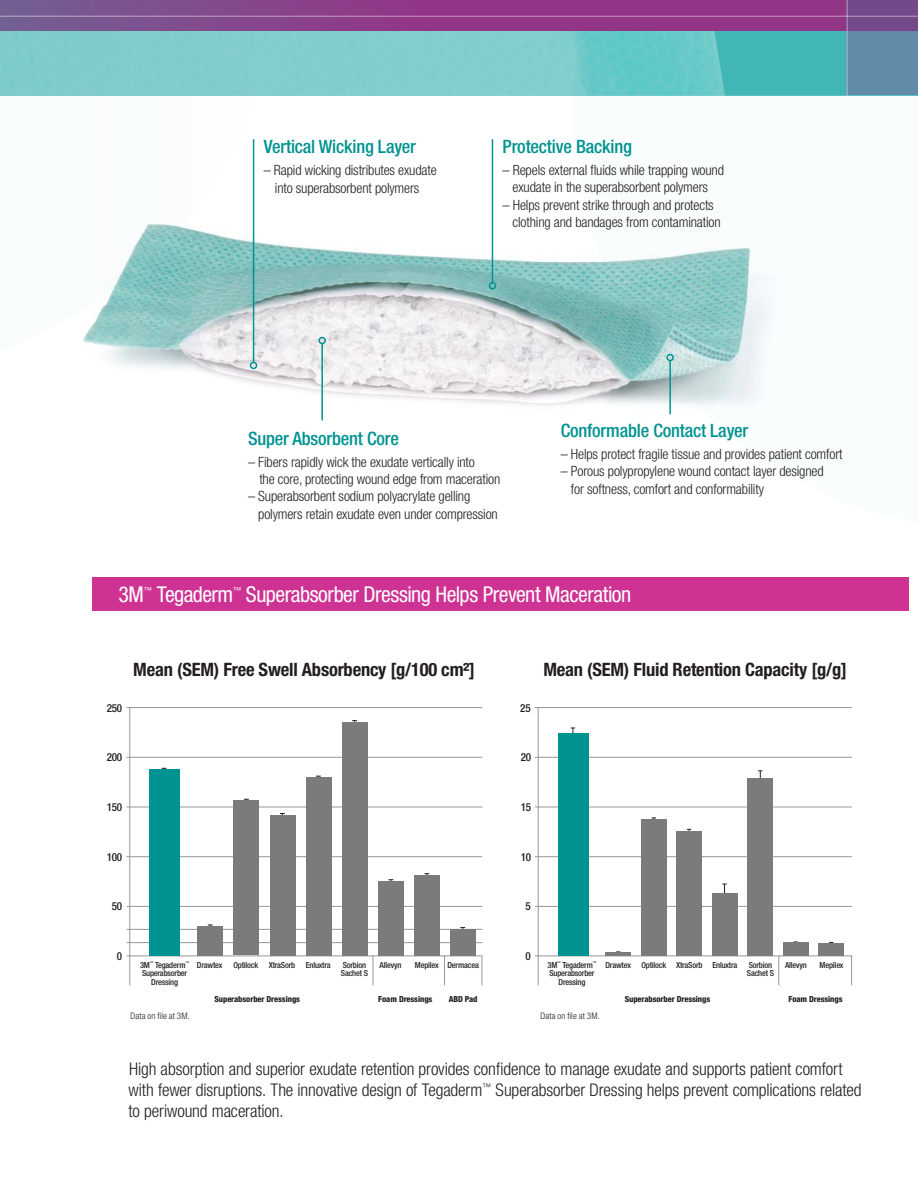
<style>
.page{position:relative;width:918px;height:1188px;background:#fff}
.page>*{position:absolute;margin:0;border:0;box-sizing:border-box;transform-origin:0 0}
.t1{font:condensed 21.9px "Helvetica Neue";letter-spacing:-.02em;color:#fff}
.t2{font:500 condensed 18.45px "Helvetica Neue";letter-spacing:-.01em;color:#009391}
.t3{font:700 condensed 18.45px "Helvetica Neue";letter-spacing:-.01em;color:#241f1f}
.t4{font:300 condensed 17.4px/21.3px "Helvetica Neue";letter-spacing:-.005em;color:#241f1f}
.t5{font:300 condensed 14.1px/17.2px "Helvetica Neue";letter-spacing:-.01em;color:#241f1f}
.t6{font:500 condensed 11.1px "Helvetica Neue";letter-spacing:-.02em;color:#241f1f}
.t7{font:300 condensed 9px "Helvetica Neue";letter-spacing:.01em;color:#241f1f}
.t8{font:500 condensed 8.4px/8.9px "Helvetica Neue";letter-spacing:-.02em;color:#241f1f;text-align:center}
.t9{font:800 condensed 8.4px "Helvetica Neue";letter-spacing:-.01em;color:#241f1f}
.t10{font:condensed 8.25px "Helvetica Neue";color:#fff}
</style>
<div class="page">
<svg style="left:571px;top:728px;width:4px;height:5px"></svg>
<svg style="left:722px;top:884px;width:5px;height:9px"></svg>
<svg style="left:758px;top:770px;width:4px;height:8px"></svg>
<svg style="left:778px;top:956px;width:1px;height:29px"></svg>
<hr style="left:538px;top:707px;width:1px;height:249px;background:#969698">
<hr style="left:535px;top:955px;width:317px;height:1px;background:#969698">
<svg style="left:538px;top:956px;width:1px;height:29px"></svg>
<hr style="left:851px;top:955px;width:1px;height:30px;background:#969698">
<hr style="left:129px;top:707px;width:1px;height:249px;background:#969698">
<hr style="left:127px;top:955px;width:355px;height:1px;background:#969698">
<svg style="left:372px;top:956px;width:1px;height:29px"></svg>
<svg style="left:129px;top:956px;width:1px;height:29px"></svg>
<svg style="left:444px;top:956px;width:1px;height:29px"></svg>
<svg style="left:481px;top:956px;width:1px;height:29px"></svg>
<svg style="left:0;top:0;width:918px;height:96px;fill:#80cac9"></svg>
<div style="left:846px;top:0;width:72px;height:30px;background:#724989"></div>
<div style="left:846px;top:30px;width:72px;height:65px;background:#618ca8"></div>
<hr style="left:0;top:16px;width:918px;height:1px;background:#fff">
<hr style="left:847px;top:0;width:1px;height:97px;background:#fff">
<img style="left:83px;top:225px;width:667px;height:180px">
<hr style="left:669px;top:361px;width:2px;height:53px;background:#009391">
<div style="left:666px;top:354px;width:8px;height:7px;border:2px solid #009391;border-radius:50%"></div>
<hr style="left:321px;top:344px;width:2px;height:76px;background:#009391">
<div style="left:318px;top:337px;width:8px;height:7px;border:2px solid #009391;border-radius:50%"></div>
<hr style="left:492px;top:140px;width:1px;height:143px;background:#009391">
<div style="left:489px;top:282px;width:7px;height:8px;border:2px solid #009391;border-radius:50%"></div>
<hr style="left:253px;top:140px;width:1px;height:222px;background:#009391">
<div style="left:250px;top:362px;width:7px;height:7px;border:2px solid #009391;border-radius:50%"></div>
<hr style="left:535px;top:906px;width:317px;height:1px;background:#969698">
<hr style="left:535px;top:856px;width:317px;height:1px;background:#969698">
<hr style="left:535px;top:807px;width:317px;height:1px;background:#969698">
<hr style="left:535px;top:757px;width:317px;height:1px;background:#969698">
<hr style="left:535px;top:707px;width:317px;height:1px;background:#969698">
<hr style="left:127px;top:906px;width:355px;height:1px;background:#969698">
<hr style="left:127px;top:929px;width:355px;height:1px;background:#969698">
<hr style="left:127px;top:942px;width:355px;height:1px;background:#969698">
<hr style="left:127px;top:856px;width:355px;height:1px;background:#969698">
<hr style="left:127px;top:807px;width:355px;height:1px;background:#969698">
<hr style="left:127px;top:757px;width:355px;height:1px;background:#969698">
<hr style="left:127px;top:707px;width:355px;height:1px;background:#969698">
<div style="left:149px;top:769px;width:31px;height:187px;background:#009391"></div>
<div style="left:198px;top:926px;width:25px;height:29px;background:#7b7a7c"></div>
<div style="left:234px;top:801px;width:25px;height:154px;background:#7b7a7c"></div>
<div style="left:270px;top:815px;width:25px;height:140px;background:#7b7a7c"></div>
<div style="left:306px;top:777px;width:25px;height:178px;background:#7b7a7c"></div>
<div style="left:342px;top:722px;width:25px;height:233px;background:#7b7a7c"></div>
<div style="left:378px;top:881px;width:25px;height:74px;background:#7b7a7c"></div>
<div style="left:415px;top:875px;width:25px;height:80px;background:#7b7a7c"></div>
<div style="left:451px;top:929px;width:25px;height:26px;background:#7b7a7c"></div>
<hr style="left:606px;top:952px;width:25px;height:4px;background:#7b7a7c">
<div style="left:641px;top:820px;width:25px;height:136px;background:#7b7a7c"></div>
<div style="left:677px;top:831px;width:25px;height:125px;background:#7b7a7c"></div>
<div style="left:712px;top:893px;width:25px;height:63px;background:#7b7a7c"></div>
<div style="left:748px;top:778px;width:25px;height:178px;background:#7b7a7c"></div>
<div style="left:783px;top:942px;width:25px;height:14px;background:#7b7a7c"></div>
<div style="left:819px;top:943px;width:25px;height:13px;background:#7b7a7c"></div>
<div style="left:558px;top:733px;width:31px;height:223px;background:#009391"></div>
<div style="left:92px;top:577px;width:817px;height:34px;background:#ce3394"></div>
<h2 class="t2" style="left:264px;top:136px;width:154px">Vertical Wicking Layer</h2>
<p class="t5" style="left:264px;top:162px;width:175px;text-align:center">– Rapid wicking distributes exudate into superabsorbent polymers</p>
<h2 class="t2" style="left:503px;top:136px;width:131px">Protective Backing</h2>
<p class="t5" style="left:503px;top:162px;width:223px;text-align:center">– Repels external fluids while trapping wound exudate in the superabsorbent polymers</p>
<p class="t5" style="left:513px;top:196px;width:210px;text-indent:-10px">– Helps prevent strike through and protects clothing and bandages from contamination</p>
<h2 class="t2" style="left:248px;top:427px;width:152px">Super Absorbent Core</h2>
<p class="t5" style="left:259px;top:453px;width:243px;text-indent:-11px">– Fibers rapidly wick the exudate vertically into<br>the core, protecting wound edge from maceration</p>
<p class="t5" style="left:258px;top:488px;width:241px;text-indent:-10px">– Superabsorbent sodium polyacrylate gelling polymers retain exudate even under compression</p>
<h2 class="t2" style="left:561px;top:419px;width:189px">Conformable Contact Layer</h2>
<p class="t5" style="left:561px;top:445px;width:283px">– Helps protect fragile tissue and provides patient comfort</p>
<p class="t5" style="left:571px;top:463px;width:254px;text-indent:-10px">– Porous polypropylene wound contact layer designed for softness, comfort and conformability</p>
<h1 class="t1" style="left:118px;top:582px;width:27px">3M</h1>
<p class="t10" style="left:144px;top:585px;width:10px">™</p>
<h1 class="t1" style="left:157px;top:582px;width:78px">Tegaderm</h1>
<p class="t10" style="left:233px;top:585px;width:10px">™</p>
<h1 class="t1" style="left:246px;top:582px;width:387px">Superabsorber Dressing Helps Prevent Maceration</h1>
<h2 class="t3" style="left:133px;top:659px;width:343px">Mean (SEM) Free Swell Absorbency [g/100 cm²]</h2>
<h2 class="t3" style="left:543px;top:659px;width:305px">Mean (SEM) Fluid Retention Capacity [g/g]</h2>
<p class="t6" style="left:107px;top:701px;width:17px">250</p>
<p class="t6" style="left:520px;top:701px;width:12px">25</p>
<p class="t6" style="left:107px;top:751px;width:17px">200</p>
<p class="t6" style="left:521px;top:751px;width:12px">20</p>
<p class="t6" style="left:107px;top:800px;width:17px">150</p>
<p class="t6" style="left:521px;top:800px;width:12px">15</p>
<p class="t6" style="left:107px;top:850px;width:17px">100</p>
<p class="t6" style="left:521px;top:850px;width:12px">10</p>
<p class="t6" style="left:112px;top:900px;width:12px">50</p>
<p class="t6" style="left:525px;top:900px;width:7px">5</p>
<p class="t6" style="left:117px;top:949px;width:7px">0</p>
<p class="t6" style="left:526px;top:949px;width:7px">0</p>
<p class="t8" style="left:269px;top:960px;width:28px">XtraSorb</p>
<p class="t8" style="left:306px;top:960px;width:26px">Enluxtra</p>
<p class="t8" style="left:341px;top:960px;width:29px;text-align:left">Sorbion<br>Sachet S</p>
<p class="t8" style="left:380px;top:960px;width:23px">Allevyn</p>
<p class="t8" style="left:415px;top:960px;width:66px">Mepilex Dermacea</p>
<p class="t9" style="left:215px;top:994px;width:87px">Superabsorber Dressings</p>
<p class="t9" style="left:378px;top:994px;width:56px">Foam Dressings</p>
<p class="t9" style="left:449px;top:994px;width:30px">ABD Pad</p>
<p class="t9" style="left:625px;top:994px;width:87px">Superabsorber Dressings</p>
<p class="t9" style="left:788px;top:994px;width:56px">Foam Dressings</p>
<p class="t8" style="left:606px;top:960px;width:27px">Drawtex</p>
<p class="t8" style="left:641px;top:960px;width:26px">Optilock</p>
<p class="t8" style="left:676px;top:960px;width:63px">XtraSorb Enluxtra</p>
<p class="t8" style="left:747px;top:960px;width:29px;text-align:left">Sorbion<br>Sachet S</p>
<p class="t8" style="left:785px;top:960px;width:23px">Allevyn</p>
<p class="t8" style="left:820px;top:960px;width:25px">Mepilex</p>
<p class="t8" style="left:197px;top:960px;width:27px">Drawtex</p>
<p class="t8" style="left:233px;top:960px;width:26px">Optilock</p>
<p class="t8" style="left:140px;top:960px;width:50px">3M<sup>™</sup> Tegaderm<sup>™<br></sup>Superabsorber<br>Dressing</p>
<p class="t8" style="left:548px;top:960px;width:50px">3M<sup>™</sup> Tegaderm<sup>™<br></sup>Superabsorber<br>Dressing</p>
<p class="t7" style="left:131px;top:1011px;width:61px">Data on file at 3M.</p>
<p class="t7" style="left:541px;top:1011px;width:61px">Data on file at 3M.</p>
<p class="t4" style="left:129px;top:1058px;width:735px">High absorption and superior exudate retention provides confidence to manage exudate and supports patient comfort with fewer disruptions. The innovative design of Tegaderm<sup>™</sup> Superabsorber Dressing helps prevent complications related to periwound maceration.</p>
</div>
